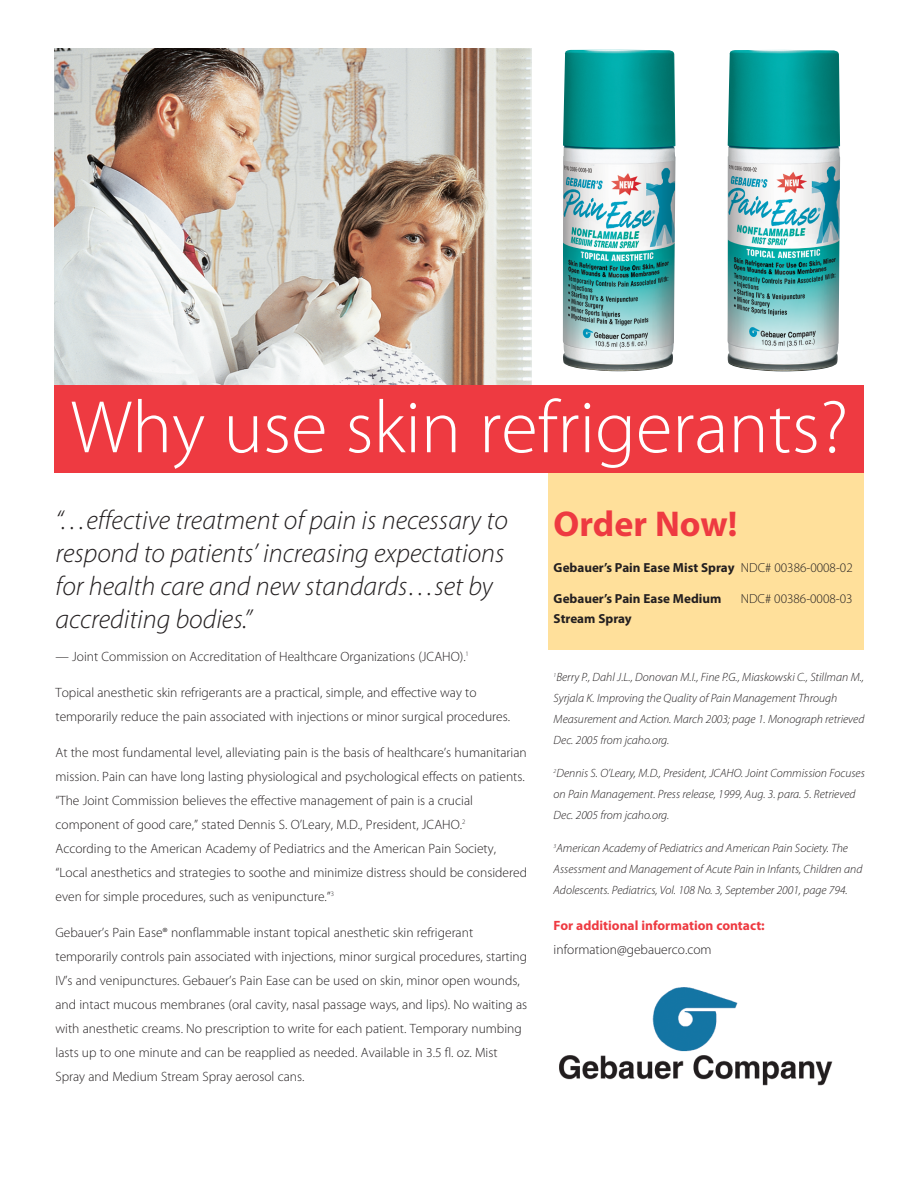
<style>
.page{position:relative;width:918px;height:1188px;background:#fff}
.page>*{position:absolute;margin:0;border:0;box-sizing:border-box;transform-origin:0 0}
.t1{font:300 75px "Myriad Pro";color:#fff}
.t2{font:700 36px "Myriad Pro";color:#ee3a41}
.t3{font:italic 300 27px/33px "Myriad Pro";color:#231f20}
.t4{font:300 13.5px/24px "Myriad Pro";color:#231f20}
.t5{font:700 13.5px "Myriad Pro";color:#ee3a41}
.t6{font:700 13.2px "Myriad Pro";color:#231f20}
.t7{font:300 13.2px "Myriad Pro";color:#231f20}
.t8{font:italic 300 12px/21px "Myriad Pro";color:#231f20}
.s1{font-weight:300}
</style>
<div class="page">
<div style="left:548px;top:472px;width:316px;height:178px;background:#ffe09b"></div>
<img style="left:54px;top:48px;width:478px;height:338px">
<img style="left:563px;top:50px;width:112px;height:321px">
<img style="left:727px;top:50px;width:113px;height:322px">
<div style="left:54px;top:386px;width:810px;height:87px;background:#ee3a41"></div>
<img style="left:559px;top:987px;width:274px;height:99px">
<h1 class="t1" style="left:70px;top:399px;width:779px">Why use skin refrigerants?</h1>
<h3 class="t3" style="left:56px;top:506px;width:454px">“…effective treatment of pain is necessary to respond to patients’ increasing expectations for health care and new standards…set by accrediting bodies.”</h3>
<p class="t4" style="left:56px;top:646px;width:415px">— Joint Commission on Accreditation of Healthcare Organizations (JCAHO).<sup>1</sup></p>
<p class="t4" style="left:56px;top:682px;width:456px">Topical anesthetic skin refrigerants are a practical, simple, and effective way to temporarily reduce the pain associated with injections or minor surgical procedures.</p>
<p class="t4" style="left:56px;top:742px;width:473px">At the most fundamental level, alleviating pain is the basis of healthcare’s humanitarian mission. Pain can have long lasting physiological and psychological effects on patients. “The Joint Commission believes the effective management of pain is a crucial component of good care,” stated Dennis S. O’Leary, M.D., President, JCAHO.<sup>2<br></sup>According to the American Academy of Pediatrics and the American Pain Society, “Local anesthetics and strategies to soothe and minimize distress should be considered even for simple procedures, such as venipuncture.”<sup>3</sup></p>
<p class="t4" style="left:56px;top:922px;width:473px">Gebauer’s Pain Ease® nonflammable instant topical anesthetic skin refrigerant temporarily controls pain associated with injections, minor surgical procedures, starting IV’s and venipunctures. Gebauer’s Pain Ease can be used on skin, minor open wounds, and intact mucous membranes (oral cavity, nasal passage ways, and lips). No waiting as with anesthetic creams. No prescription to write for each patient. Temporary numbing lasts up to one minute and can be reapplied as needed. Available in 3.5 fl. oz. Mist Spray and Medium Stream Spray aerosol cans.</p>
<h2 class="t2" style="left:554px;top:510px;width:185px">Order Now!</h2>
<p class="t6" style="left:554px;top:563px;width:301px">Gebauer’s Pain Ease Mist Spray <span class="s1">NDC# 00386-0008-02</span></p>
<p class="t6" style="left:554px;top:594px;width:169px">Gebauer’s Pain Ease Medium</p>
<p class="t7" style="left:741px;top:594px;width:113px">NDC# 00386-0008-03</p>
<p class="t6" style="left:554px;top:614px;width:80px">Stream Spray</p>
<p class="t8" style="left:554px;top:668px;width:312px"><sup>1</sup>Berry P., Dahl J.L., Donovan M.I., Fine P.G., Miaskowski C., Stillman M., Syrjala K. Improving the Quality of Pain Management Through Measurement and Action. March 2003; page 1. Monograph retrieved Dec. 2005 from jcaho.org.</p>
<p class="t8" style="left:554px;top:764px;width:313px"><sup>2</sup>Dennis S. O’Leary, M.D., President, JCAHO. Joint Commission Focuses on Pain Management. Press release, 1999, Aug. 3. para. 5. Retrieved<br>Dec. 2005 from jcaho.org.</p>
<p class="t8" style="left:554px;top:839px;width:310px"><sup>3</sup>American Academy of Pediatrics and American Pain Society. The<br>Assessment and Management of Acute Pain in Infants, Children and<br>Adolescents. Pediatrics, Vol. 108 No. 3, September 2001, page 794.</p>
<p class="t5" style="left:554px;top:921px;width:213px">For additional information contact:</p>
<p class="t4" style="left:554px;top:939px;width:160px">information@gebauerco.com</p>
</div>
